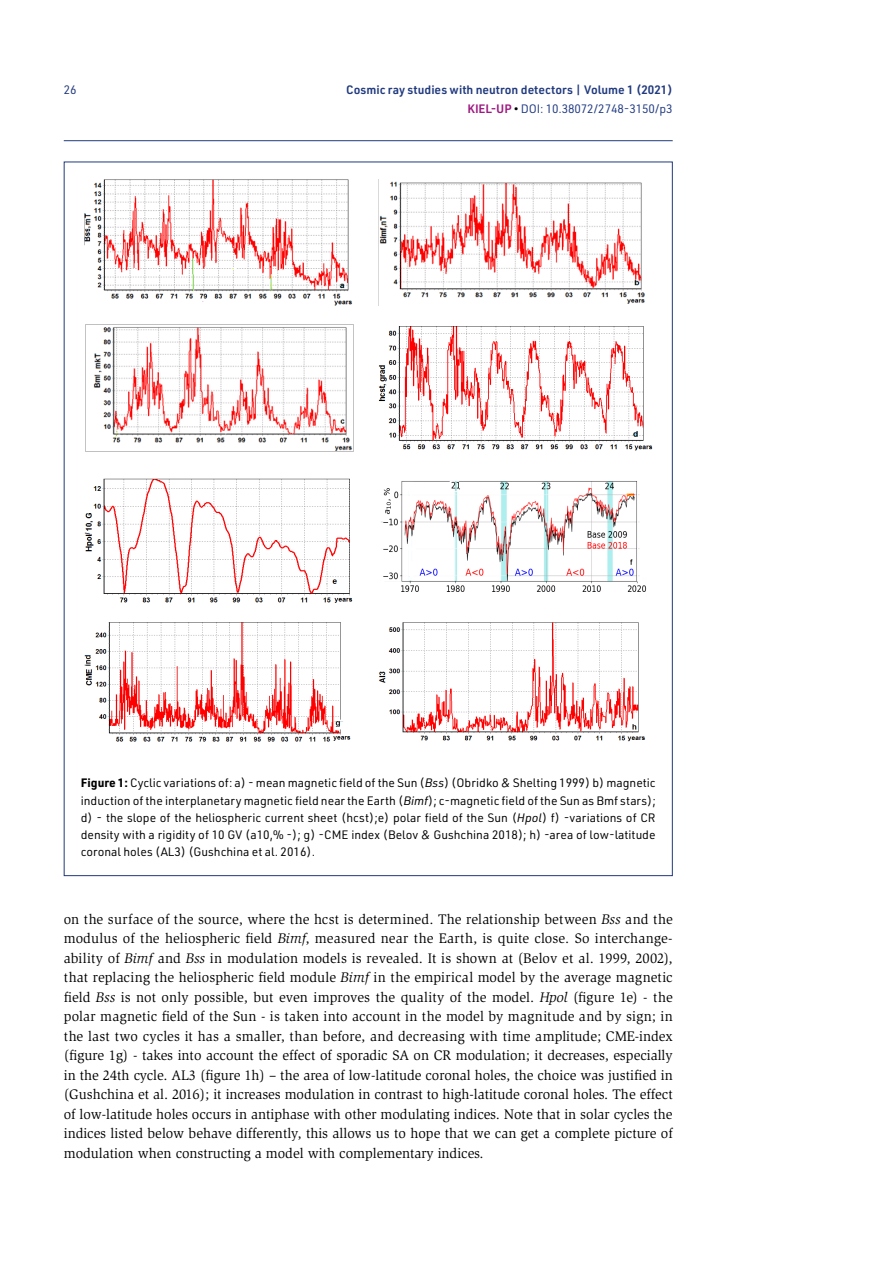
<style>
.page{position:relative;width:893px;height:1263px;background:#fff}
.page>*{position:absolute;margin:0;border:0;box-sizing:border-box;transform-origin:0 0}
.Fließtext_Slimbach{font:14.25px/19.5px "Slimbach Std";color:#000;text-align:justify}
.BU_Din_8pt{font:12px/17.2px "URWDIN";color:#000;text-align:justify}
.t1{font:600 12px/19.5px "URWDIN";color:#213a7e;text-align:right}
.t2{font:12px "URWDIN";color:#213a7e}
.s1{color:#9e1981}
.s2{font-weight:400;font-size:9px;color:#000}
.s3{font-weight:400;color:#223c83}
.s4{font-weight:700}
.s5{font-style:italic}
</style>
<div class="page">
<hr style="left:64px;top:140px;width:609px;height:1px;background:#213a7e">
<img style="left:378px;top:179px;width:267px;height:127px">
<img style="left:378px;top:326px;width:275px;height:125px">
<img style="left:381px;top:481px;width:266px;height:111px">
<img style="left:379px;top:622px;width:267px;height:120px">
<img style="left:84px;top:622px;width:267px;height:120px">
<img style="left:84px;top:478px;width:269px;height:125px">
<img style="left:85px;top:324px;width:269px;height:128px">
<img style="left:84px;top:179px;width:269px;height:127px">
<p class="t2" style="left:64px;top:81px;width:14px">26</p>
<p class="t1" style="left:346px;top:79px;width:328px">Cosmic ray studies with neutron detectors | Volume 1 (2021)<br><span class="s1">KIEL-UP</span> <span class="s2">•</span> <span class="s3">DOI: 10.38072/2748-3150/p3</span></p>
<p class="BU_Din_8pt" style="left:81px;top:774px;width:576px"><span class="s4">Figure 1:</span> Cyclic variations of: a) - mean magnetic field of the Sun (<span class="s5">Bss</span>) (Obridko &amp; Shelting 1999) b) magnetic induction of the interplanetary magnetic field near the Earth (<span class="s5">Bimf</span>); c-magnetic field of the Sun as Bmf stars); d) - the slope of the heliospheric current sheet (hcst);e) polar field of the Sun (<span class="s5">Hpol</span>) f) -variations of CR density with a rigidity of 10 GV (a10,% -); g) -CME index (Belov &amp; Gushchina 2018); h) -area of low-latitude coronal holes (AL3) (Gushchina et al. 2016).</p>
<p class="Fließtext_Slimbach" style="left:64px;top:909px;width:610px">on the surface of the source, where the hcst is determined. The relationship between <span class="s5">Bss</span> and the modulus of the heliospheric field <span class="s5">Bimf</span>, measured near the Earth, is quite close. So interchange&shy;ability of <span class="s5">Bimf</span> and <span class="s5">Bss</span> in modulation models is revealed. It is shown at (Belov et al. 1999, 2002), that replacing the heliospheric field module <span class="s5">Bimf</span> in the empirical model by the average magnetic field <span class="s5">Bss</span> is not only possible, but even improves the quality of the model. <span class="s5">Hpol</span> (figure 1e) - the polar magnetic field of the Sun - is taken into account in the model by magnitude and by sign; in the last two cycles it has a smaller, than before, and decreasing with time amplitude; CME-index (figure 1g) - takes into account the effect of sporadic SA on CR modulation; it decreases, especially in the 24th cycle. AL3 (figure 1h) – the area of low-latitude coronal holes, the choice was justified in (Gushchina et al. 2016); it increases modulation in contrast to high-latitude coronal holes. The effect of low-latitude holes occurs in antiphase with other modulating indices. Note that in solar cycles the indices listed below behave differently, this allows us to hope that we can get a complete picture of modulation when constructing a model with complementary indices.</p>
</div>
